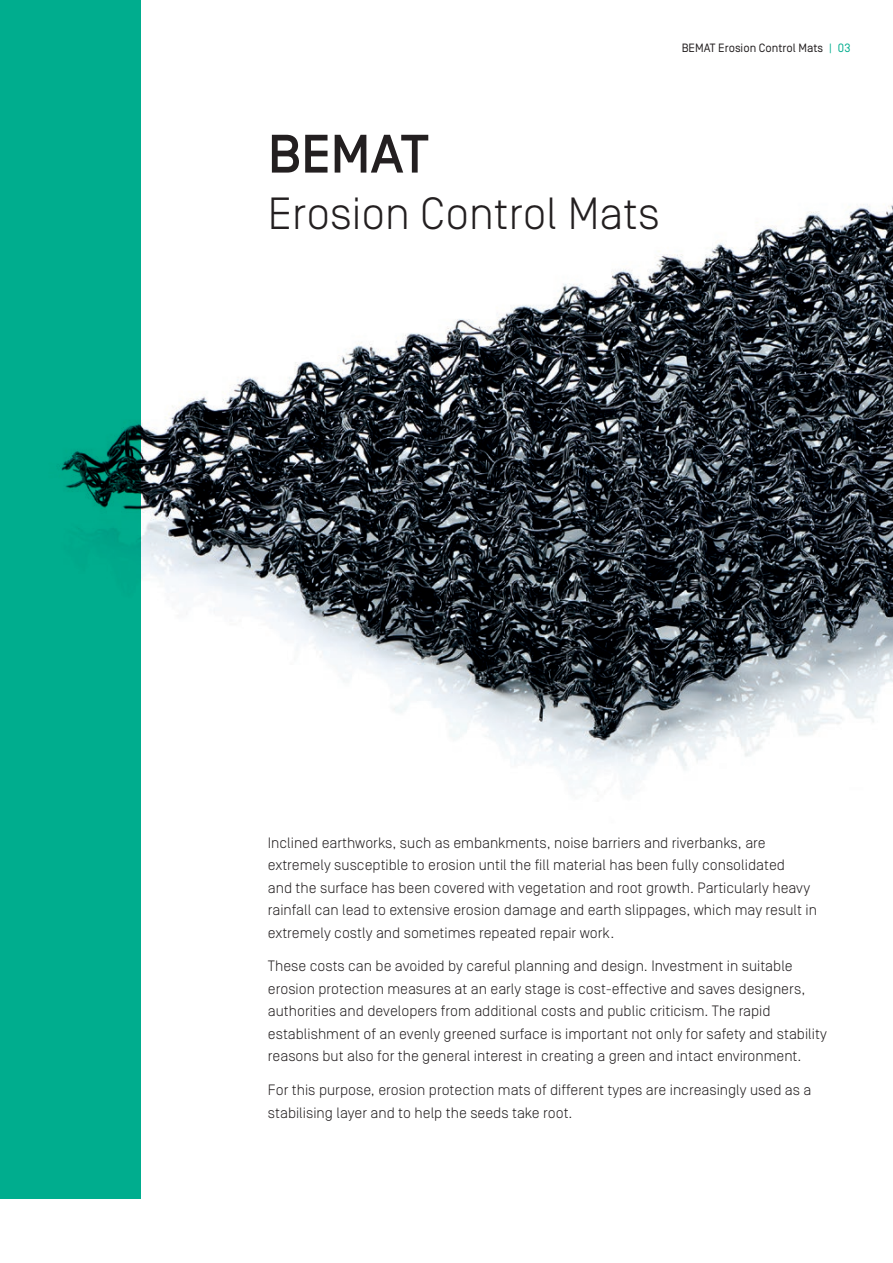
<style>
.page{position:relative;width:893px;height:1263px;background:#fff}
.page>*{position:absolute;margin:0;border:0;box-sizing:border-box;transform-origin:0 0}
.H1_-_36pt{font:500 54px "Simplon Norm";color:#231f20}
.H1_-_36pt-2{font:300 45px "Simplon Norm";color:#231f20}
.t1{font:300 15px/22.5px "Simplon Norm";color:#231f20}
.Seitenzahl{font:12px "Simplon Norm";color:#231f20}
.s1{color:#00ad8e}
</style>
<div class="page">
<img style="left:140px;top:2px;width:753px;height:851px">
<div style="left:0;top:0;width:140px;height:1199px;background:#00ad8e"></div>
<p class="Seitenzahl" style="left:682px;top:42px;width:170px">BEMAT Erosion Control Mats <span class="s1">| 03</span></p>
<p class="H1_-_36pt" style="left:268px;top:125px;width:162px">BEMAT</p>
<p class="H1_-_36pt-2" style="left:268px;top:189px;width:393px">Erosion Control Mats</p>
<p class="t1" style="left:268px;top:831px;width:551px">Inclined earthworks, such as embankments, noise barriers and riverbanks, are extremely susceptible to erosion until the fill material has been fully consolidated<br>and the surface has been covered with vegetation and root growth. Particularly heavy rainfall can lead to extensive erosion damage and earth slippages, which may result in extremely costly and sometimes repeated repair work.</p>
<p class="t1" style="left:268px;top:955px;width:560px">These costs can be avoided by careful planning and design. Investment in suitable erosion protection measures at an early stage is cost-effective and saves designers, authorities and developers from additional costs and public criticism. The rapid establishment of an evenly greened surface is important not only for safety and stability reasons but also for the general interest in creating a green and intact environment.</p>
<p class="t1" style="left:268px;top:1079px;width:545px">For this purpose, erosion protection mats of different types are increasingly used as a stabilising layer and to help the seeds take root.</p>
</div>
